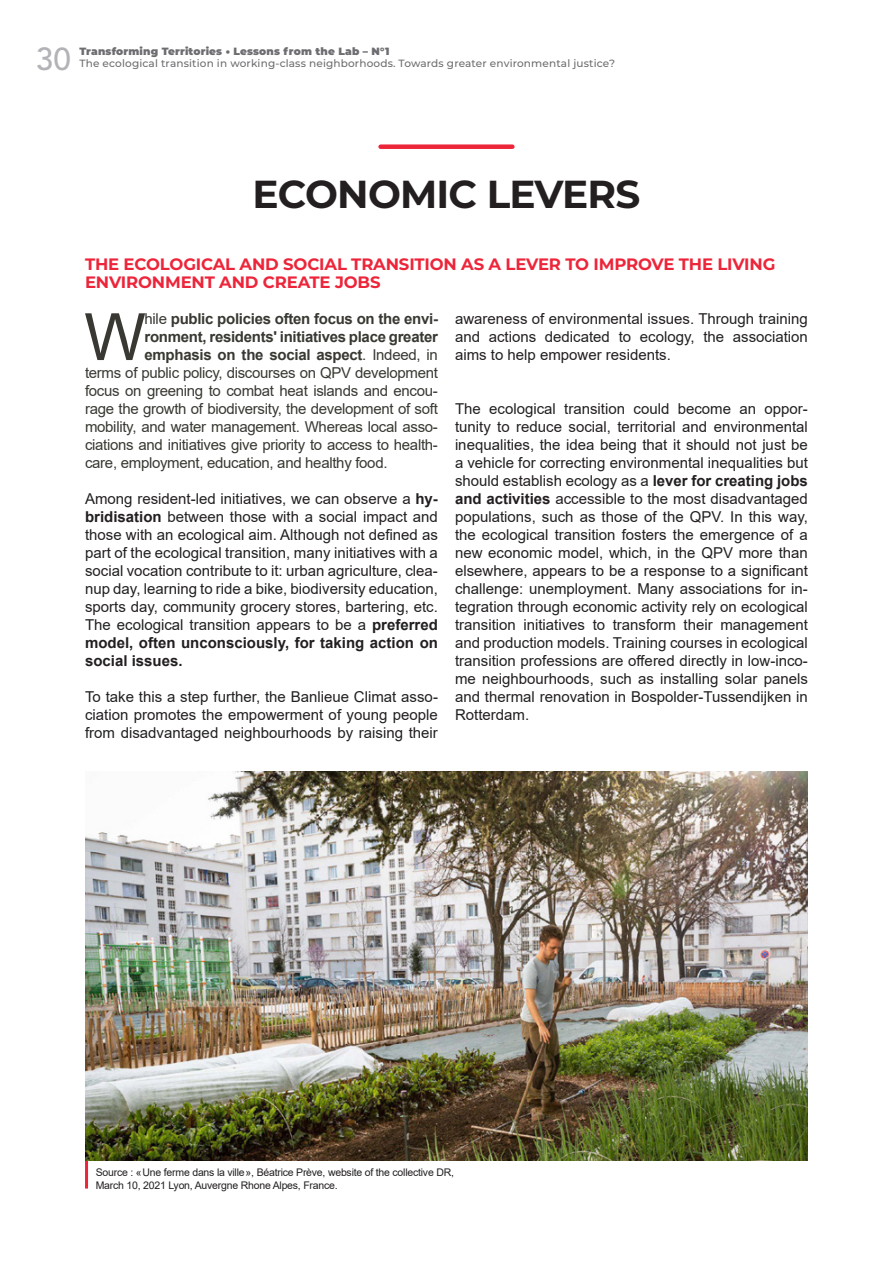
<style>
.page{position:relative;width:893px;height:1263px;background:#fff}
.page>*{position:absolute;margin:0;border:0;box-sizing:border-box;transform-origin:0 0}
.t1{font:65.25px "Arial";color:#393832}
.t2{font:700 39px "Montserrat";letter-spacing:-.02em;color:#231f20}
.t3{font:500 31.5px "Avenir LT Std";color:#b2b3b7}
.t4{font:700 16.5px/18px "Montserrat";letter-spacing:-.01em;color:#ed253a}
.t5{font:15px/18px "Arial";color:#231f20;text-align:justify}
.t6{font:15px "Arial";letter-spacing:-.02em;color:#393832}
.t7{font:700 15px "Arial";letter-spacing:-.02em;color:#393832}
.t8{font:10.5px/12.6px "Arial";letter-spacing:-.02em;color:#231f20}
.t9{font:500 10.5px "Montserrat";letter-spacing:.015em;color:#6c6d70}
.t10{font:900 10.5px "Montserrat";letter-spacing:.015em;color:#6c6d70}
.s1{font-weight:400}
.s2{font-weight:700}
</style>
<div class="page">
<img style="left:85px;top:772px;width:723px;height:389px">
<hr style="left:85px;top:1161px;width:3px;height:27px;background:#ed253a">
<div style="left:381px;top:144px;width:131px;height:5px;background:#ed253a"></div>
<h3 class="t3" style="left:36px;top:40px;width:37px">30</h3>
<p class="t10" style="left:79px;top:43px;width:312px">Transforming Territories • Lessons from the Lab – N°1</p>
<p class="t9" style="left:79px;top:56px;width:537px">The ecological transition in working-class neighborhoods. Towards greater environmental justice?</p>
<h2 class="t2" style="left:253px;top:166px;width:389px">ECONOMIC LEVERS</h2>
<p class="t4" style="left:85px;top:254px;width:692px">THE ECOLOGICAL AND SOCIAL TRANSITION AS A LEVER TO IMPROVE THE LIVING<br>ENVIRONMENT AND CREATE JOBS</p>
<h1 class="t1" style="left:84px;top:292px;width:63px">W</h1>
<p class="t7" style="left:145px;top:308px;width:295px"><span class="s1">hile</span> public policies often focus on the envi-</p>
<p class="t5" style="left:455px;top:310px;width:354px">awareness of environmental issues. Through training and actions dedicated to ecology, the association aims to help empower residents.</p>
<p class="t7" style="left:145px;top:326px;width:295px">ronment, residents' initiatives place greater</p>
<p class="t7" style="left:145px;top:344px;width:295px">emphasis on the social aspect<span class="s1">. Indeed, in</span></p>
<p class="t6" style="left:85px;top:362px;width:354px">terms of public policy, discourses on QPV development</p>
<p class="t6" style="left:85px;top:380px;width:354px">focus on greening to combat heat islands and encou-</p>
<p class="t6" style="left:85px;top:398px;width:354px">rage the growth of biodiversity, the development of soft</p>
<p class="t6" style="left:85px;top:416px;width:354px">mobility, and water management. Whereas local asso-</p>
<p class="t6" style="left:85px;top:434px;width:354px">ciations and initiatives give priority to access to health-</p>
<p class="t6" style="left:85px;top:452px;width:304px">care, employment, education, and healthy food.</p>
<p class="t5" style="left:85px;top:490px;width:354px">Among resident-led initiatives, we can observe a <span class="s2">hy&shy;bridisation</span> between those with a social impact and those with an ecological aim. Although not defined as part of the ecological transition, many initiatives with a social vocation contribute to it: urban agriculture, clea&shy;nup day, learning to ride a bike, biodiversity education, sports day, community grocery stores, bartering, etc.<br>The ecological transition appears to be a <span class="s2">preferred model, often unconsciously, for taking action on social issues.</span></p>
<p class="t5" style="left:85px;top:688px;width:354px">To take this a step further, the Banlieue Climat asso&shy;ciation promotes the empowerment of young people from disadvantaged neighbourhoods by raising their</p>
<p class="t5" style="left:455px;top:400px;width:354px">The ecological transition could become an oppor&shy;tunity to reduce social, territorial and environmental inequalities, the idea being that it should not just be a vehicle for correcting environmental inequalities but should establish ecology as a <span class="s2">lever for creating jobs and activities</span> accessible to the most disadvantaged populations, such as those of the QPV. In this way, the ecological transition fosters the emergence of a new economic model, which, in the QPV more than elsewhere, appears to be a response to a significant challenge: unemployment. Many associations for in&shy;tegration through economic activity rely on ecological transition initiatives to transform their management and production models. Training courses in ecological transition professions are offered directly in low-inco&shy;me neighbourhoods, such as installing solar panels and thermal renovation in Bospolder-Tussendijken in Rotterdam.</p>
<p class="t8" style="left:96px;top:1166px;width:360px">Source : «Une ferme dans la ville», Béatrice Prève, website of the collective DR,<br>March 10, 2021 Lyon, Auvergne Rhone Alpes, France.</p>
</div>
